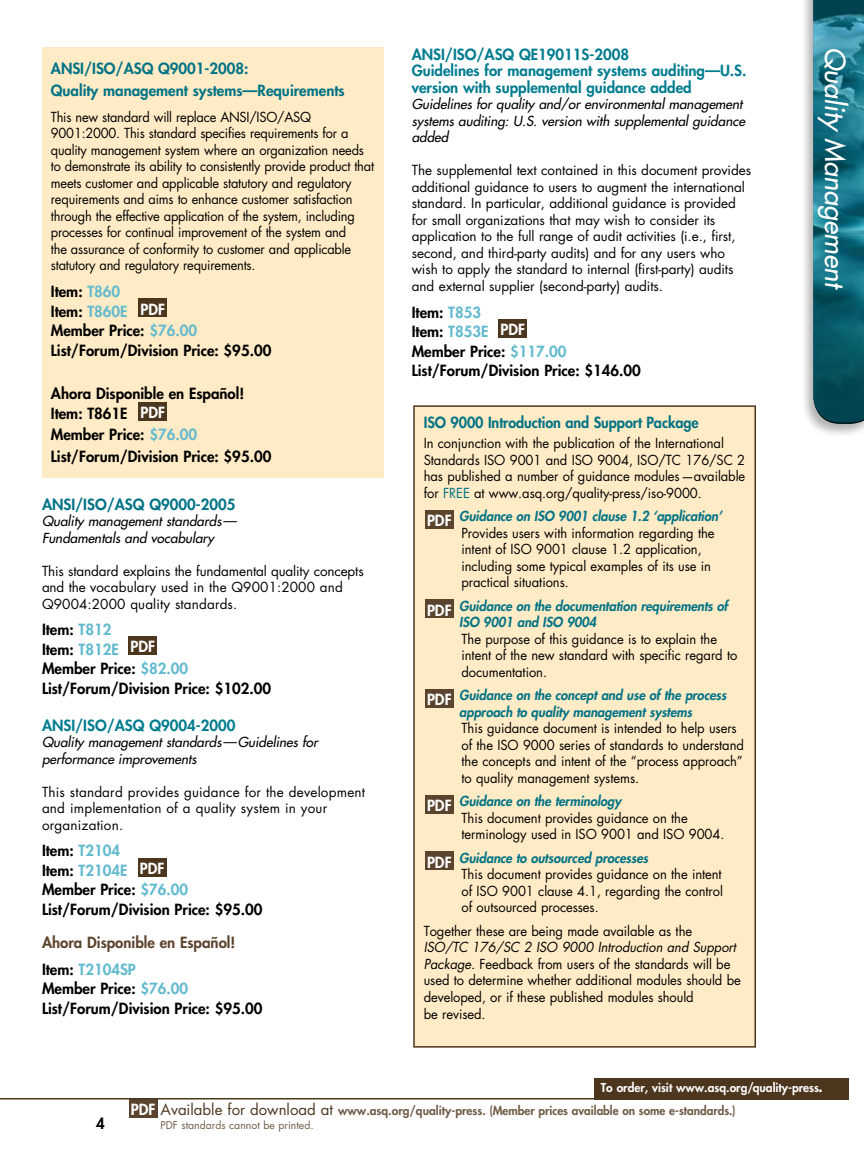
<style>
.page{position:relative;width:864px;height:1161px;background:#fff}
.page>*{position:absolute;margin:0;border:0;box-sizing:border-box;transform-origin:0 0}
.t1{font:italic 27px "Futura";color:#fff}
.t2{font:800 15px/19.5px "Futura";color:#000}
.t3{font:800 15px/16.5px "Futura";color:#007c8f}
.t4{font:800 15px/22.5px "Futura";color:#007386}
.t5{font:800 15px/26.7px "Futura";color:#5b442d}
.t6{font:800 15px "Futura";color:#007386;scale:.96 1}
.t7{font:800 15px "Futura";color:#fff}
.t8{font:13.5px/16.5px "Futura";letter-spacing:-.005em;color:#000;scale:.96 1}
.t9{font:13.5px/16.5px "Futura";letter-spacing:-.005em;color:#000}
.t10{font:13.5px/16.5px "Futura";letter-spacing:-.005em;color:#000;scale:.95 1}
.t11{font:italic 13.5px/16.5px "Futura";color:#000}
.t12{font:italic 800 13.5px/16.5px "Futura";letter-spacing:-.005em;color:#007386;scale:.96 1}
.t13{font:13.5px/16.5px "Futura";letter-spacing:.015em;color:#000}
.t14{font:800 12px "Futura";color:#705b45}
.t15{font:800 12px "Futura";color:#fff}
.t16{font:10.5px "Futura";color:#705b45}
.s1{color:#62bacf}
.s2{color:#000}
.s3{color:#007386}
.s4{font-weight:800;font-size:15px;color:#fff}
.s5{font-weight:800;font-style:italic;color:#007386}
.s6{font-style:normal;font-size:15px;color:#fff}
.s7{font-style:italic}
.s8{font-weight:700}
.s9{font-size:15px;color:#fff}
.s10{font-weight:400;font-size:15px;color:#4d361e}
</style>
<div class="page">
<div style="left:42px;top:47px;width:341px;height:430px;background:#ffebc5"></div>
<div style="left:414px;top:406px;width:341px;height:641px;background:#ffebc5"></div>
<div style="left:425px;top:510px;width:28px;height:19px;background:#5b442d"></div>
<div style="left:425px;top:599px;width:28px;height:19px;background:#5b442d"></div>
<div style="left:425px;top:689px;width:28px;height:19px;background:#5b442d"></div>
<div style="left:425px;top:795px;width:28px;height:19px;background:#5b442d"></div>
<div style="left:425px;top:851px;width:28px;height:19px;background:#5b442d"></div>
<div style="left:413px;top:405px;width:343px;height:643px;border:2px solid #4d361e"></div>
<div style="left:139px;top:298px;width:28px;height:19px;background:#4d361e"></div>
<div style="left:138px;top:858px;width:28px;height:18px;background:#4d361e"></div>
<div style="left:129px;top:636px;width:28px;height:19px;background:#4d361e"></div>
<div style="left:800px;top:0;width:64px;height:438px;background:#000;opacity:.3"></div>
<svg style="left:813px;top:0;width:51px;height:424px;background:#166a7a"></svg>
<div style="left:139px;top:402px;width:28px;height:19px;background:#4d361e"></div>
<div style="left:499px;top:319px;width:28px;height:19px;background:#4d361e"></div>
<div style="left:129px;top:1099px;width:28px;height:19px;background:#5b442d"></div>
<div style="left:594px;top:1078px;width:255px;height:21px;background:#4d361e"></div>
<hr style="left:0;top:1098px;width:848px;height:2px;background:#4d361e">
<p class="t4" style="left:51px;top:57px;width:295px">ANSI/ISO/ASQ Q9001-2008:<br>Quality management systems—Requirements</p>
<p class="t10" style="left:51px;top:109px;width:342px">This new standard will replace ANSI/ISO/ASQ 9001:2000. This standard specifies requirements for a quality management system where an organization needs to demonstrate its ability to consistently provide product that meets customer and applicable statutory and regulatory requirements and aims to enhance customer satisfaction through the effective application of the system, including processes for continual improvement of the system and<br>the assurance of conformity to customer and applicable statutory and regulatory requirements.</p>
<p class="t2" style="left:51px;top:282px;width:222px">Item: <span class="s1">T860<br></span>Item: <span class="s1">T860E<br></span>Member Price: <span class="s1">$76.00<br></span>List/Forum/Division Price: $95.00</p>
<p class="t2" style="left:51px;top:382px;width:195px;line-height:20.7px">Ahora Disponible en Español!<br>Item: T861E<br>Member Price: <span class="s1">$76.00</span></p>
<p class="t2" style="left:51px;top:447px;width:222px">List/Forum/Division Price: $95.00</p>
<p class="t7" style="left:140px;top:299px;width:26px">PDF</p>
<p class="t7" style="left:140px;top:403px;width:26px">PDF</p>
<p class="t4" style="left:42px;top:493px;width:195px">ANSI/ISO/ASQ Q9000-2005</p>
<p class="t11" style="left:42px;top:513px;width:196px">Quality management standards—<br>Fundamentals and vocabulary</p>
<p class="t9" style="left:42px;top:563px;width:323px">This standard explains the fundamental quality concepts and the vocabulary used in the Q9001:2000 and<br>Q9004:2000 quality standards.</p>
<p class="t2" style="left:42px;top:620px;width:231px">Item: <span class="s1">T812<br></span>Item: <span class="s1">T812E<br></span>Member Price: <span class="s1">$82.00<br></span>List/Forum/Division Price: $102.00</p>
<p class="t3" style="left:42px;top:717px;width:195px">ANSI/ISO/ASQ Q9004-2000</p>
<p class="t11" style="left:42px;top:734px;width:278px">Quality management standards—Guidelines for performance improvements</p>
<p class="t13" style="left:42px;top:784px;width:325px">This standard provides guidance for the development and implementation of a quality system in your organization.</p>
<p class="t2" style="left:42px;top:841px;width:222px">Item: <span class="s1">T2104<br></span>Item: <span class="s1">T2104E<br></span>Member Price: <span class="s1">$76.00<br></span>List/Forum/Division Price: $95.00</p>
<p class="t5" style="left:42px;top:929px;width:195px">Ahora Disponible en Español!<br><span class="s2">Item:</span> <span class="s1">T2104SP</span></p>
<p class="t2" style="left:42px;top:979px;width:222px">Member Price: <span class="s1">$76.00<br></span>List/Forum/Division Price: $95.00</p>
<p class="t7" style="left:131px;top:637px;width:26px">PDF</p>
<p class="t7" style="left:140px;top:859px;width:26px">PDF</p>
<p class="t3" style="left:412px;top:46px;width:336px">ANSI/ISO/ASQ QE19011S-2008<br>Guidelines for management systems auditing—U.S. version with supplemental guidance added</p>
<p class="t11" style="left:412px;top:96px;width:335px">Guidelines for quality and/or environmental management systems auditing: U.S. version with supplemental guidance added</p>
<p class="t9" style="left:412px;top:162px;width:341px">The supplemental text contained in this document provides additional guidance to users to augment the international standard. In particular, additional guidance is provided for small organizations that may wish to consider its application to the full range of audit activities (i.e., first, second, and third-party audits) and for any users who wish to apply the standard to internal (first-party) audits and external supplier (second-party) audits.</p>
<p class="t2" style="left:412px;top:302px;width:231px">Item: <span class="s1">T853<br></span>Item: <span class="s1">T853E<br></span>Member Price: <span class="s1">$117.00<br></span>List/Forum/Division Price: $146.00</p>
<p class="t7" style="left:500px;top:320px;width:26px">PDF</p>
<p class="t6" style="left:424px;top:412px;width:288px">ISO 9000 Introduction and Support Package</p>
<p class="t8" style="left:424px;top:435px;width:336px">In conjunction with the publication of the International Standards ISO 9001 and ISO 9004, ISO/TC 176/SC 2 has published a number of guidance modules—available for <span class="s3">FREE</span> at www.asq.org/quality-press/iso-9000.</p>
<p class="t8" style="left:462px;top:508px;width:273px;text-indent:-34px"><span class="s4">PDF</span> <span class="s5">Guidance on ISO 9001 clause 1.2 ‘application’ </span>Provides users with information regarding the intent of ISO 9001 clause 1.2 application, including some typical examples of its use in practical situations.</p>
<p class="t12" style="left:459px;top:597px;width:281px;text-indent:-32px"><span class="s6">PDF</span> Guidance on the documentation requirements of<br>ISO 9001 and ISO 9004</p>
<p class="t8" style="left:462px;top:631px;width:289px">The purpose of this guidance is to explain the intent of the new standard with specific regard to documentation.</p>
<p class="t12" style="left:427px;top:687px;width:313px;text-align:center"><span class="s6">PDF</span> Guidance on the concept and use of the process approach to quality management systems</p>
<p class="t8" style="left:462px;top:720px;width:296px">This guidance document is intended to help users of the ISO 9000 series of standards to understand the concepts and intent of the “process approach” to quality management systems.</p>
<p class="t8" style="left:462px;top:793px;width:275px;text-indent:-34px"><span class="s4">PDF</span> <span class="s5">Guidance on the terminology<br></span>This document provides guidance on the terminology used in ISO 9001 and ISO 9004.</p>
<p class="t8" style="left:462px;top:850px;width:274px;text-indent:-34px"><span class="s4">PDF</span> <span class="s5">Guidance to outsourced processes<br></span>This document provides guidance on the intent of ISO 9001 clause 4.1, regarding the control of outsourced processes.</p>
<p class="t8" style="left:424px;top:923px;width:281px">Together these are being made available as the</p>
<p class="t8" style="left:424px;top:939px;width:332px"><span class="s7">ISO/TC 176/SC 2 ISO 9000 Introduction and Support Package.</span> Feedback from users of the standards will be used to determine whether additional modules should be developed, or if these published modules should<br>be revised.</p>
<h1 class="t1" style="left:853px;top:46px;width:245px;rotate:90deg">Quality Management</h1>
<p class="t15" style="left:601px;top:1080px;width:223px">To order, visit www.asq.org/quality-press<span class="s8">.</span></p>
<p class="t2" style="left:96px;top:1114px;width:10px">4</p>
<p class="t14" style="left:131px;top:1103px;width:606px"><span class="s9">PDF</span> <span class="s10">Available for download at</span> www.asq.org/quality-press. (Member prices available on some e-standards.)</p>
<p class="t16" style="left:161px;top:1118px;width:155px">PDF standards cannot be printed.</p>
</div>
